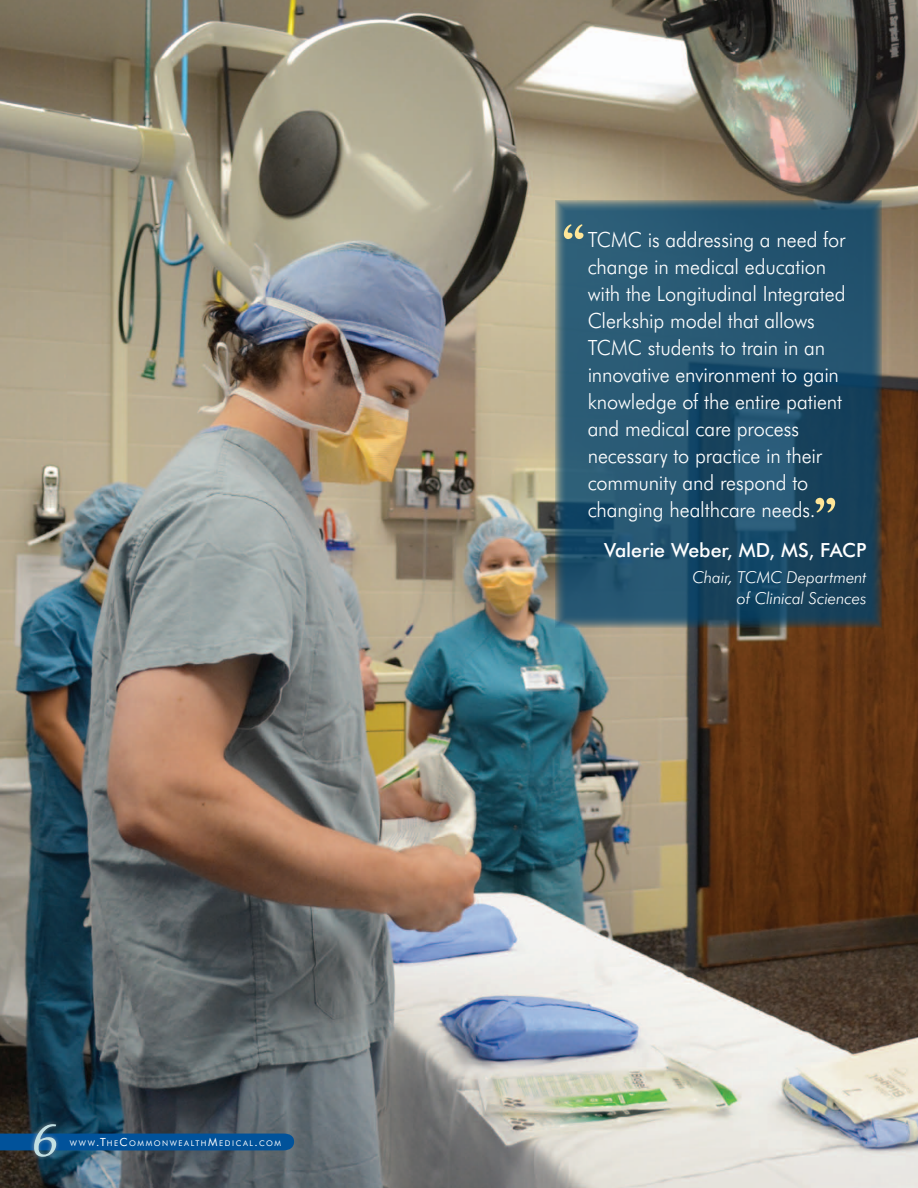
<style>
.page{position:relative;width:918px;height:1188px;background:#fff}
.page>*{position:absolute;margin:0;border:0;box-sizing:border-box;transform-origin:0 0}
.t1{font:700 64.5px "Eidetic Neo";color:#ffe698}
.t2{font:italic 52.5px "Eidetic Neo";color:#c3e0e3}
.t3{font:300 21px/27px "Futura BT";letter-spacing:-.005em;color:#fff;scale:.95 1}
.t4{font:500 19.5px "Futura BT";color:#fff}
.t5{font:italic 300 16.5px/21px "Futura BT";letter-spacing:-.01em;color:#fff;text-align:right}
.t6{font:7.8px "Futura BT";letter-spacing:.195em;color:#fff}
.s1{font-size:11.25px}
</style>
<div class="page">
<img style="left:0;top:0;width:918px;height:1188px">
<svg style="left:555px;top:200px;width:327px;height:427px;background:#25526c"></svg>
<div style="left:0;top:1134px;width:294px;height:17px;background:#01529a"></div>
<div style="left:30px;top:1120px;width:31px;height:41px;background:#a8a9ad;opacity:.75"></div>
<h2 class="t2" style="left:30px;top:1114px;width:30px">6</h2>
<p class="t6" style="left:70px;top:1138px;width:213px">WWW<span class="s1">.T</span>HE<span class="s1">C</span>OMMONWEALTH<span class="s1">M</span>EDIC AL<span class="s1">.</span>COM</p>
<h1 class="t1" style="left:561px;top:216px;width:26px">“</h1>
<p class="t3" style="left:588px;top:226px;width:273px">TCMC is addressing a need for change in medical education with the Longitudinal Integrated<br>Clerkship model that allows<br>TCMC students to train in an innovative environment to gain knowledge of the entire patient and medical care process necessary to practice in their community and respond to changing healthcare needs.</p>
<p class="t4" style="left:604px;top:539px;width:264px">Valerie Weber, MD, MS, FACP</p>
<p class="t5" style="left:693px;top:566px;width:176px">Chair, TCMC Department of Clinical Sciences</p>
<h1 class="t1" style="left:813px;top:489px;width:26px">”</h1>
</div>
